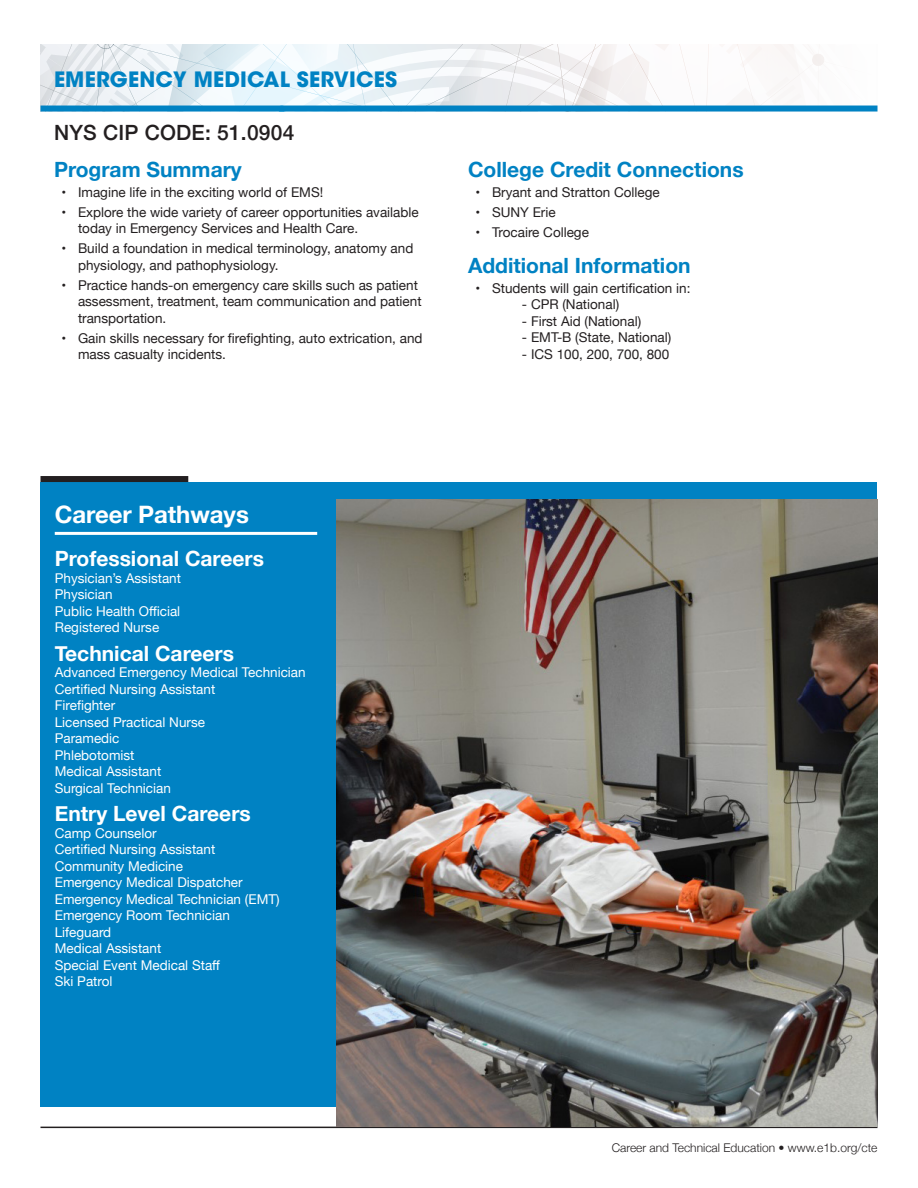
<style>
.page{position:relative;width:918px;height:1188px;background:#fff}
.page>*{position:absolute;margin:0;border:0;box-sizing:border-box;transform-origin:0 0}
.Career_Pathways_head{font:700 24px "Helvetica Neue";letter-spacing:-.005em;color:#fff}
.Summary_and_Credits{font:700 21px "Helvetica Neue";color:#0082c3}
.Career_Headings{font:700 21px "Helvetica Neue";color:#fff}
.Page_Header_5-25{font:700 21px "ITC Avant Garde Std";letter-spacing:.01em;color:#0082c3}
.Program_years_and_lo{font:500 21px "Helvetica Neue";letter-spacing:.01em;color:#231f20}
.t1{font:13.5px/16.5px "Helvetica Neue";color:#231f20}
.Careers_Text{font:13.5px "Helvetica Neue";color:#fff}
.t2{font:300 12px "Helvetica Neue";color:#231f20}
</style>
<div class="page">
<hr style="left:40px;top:1127px;width:838px;height:1px;background:#231f20">
<svg style="left:40px;top:44px;width:835px;height:62px"></svg>
<div style="left:40px;top:106px;width:838px;height:6px;background:#0082c3"></div>
<div style="left:40px;top:482px;width:838px;height:624px;background:#0082c3"></div>
<div style="left:40px;top:476px;width:148px;height:6px;background:#231f20"></div>
<hr style="left:55px;top:532px;width:262px;height:3px;background:#fff">
<img style="left:337px;top:499px;width:541px;height:628px">
<h1 class="Page_Header_5-25" style="left:54px;top:66px;width:345px">EMERGENCY MEDICAL SERVICES</h1>
<p class="Program_years_and_lo" style="left:54px;top:116px;width:242px">NYS CIP CODE: 51.0904</p>
<p class="Summary_and_Credits" style="left:54px;top:153px;width:189px">Program Summary</p>
<p class="t1" style="left:62px;top:185px;width:263px">• Imagine life in the exciting world of EMS!</p>
<p class="t1" style="left:78px;top:205px;width:342px;text-indent:-16px">• Explore the wide variety of career opportunities available today in Emergency Services and Health Care.</p>
<p class="t1" style="left:78px;top:241px;width:337px;text-indent:-16px">• Build a foundation in medical terminology, anatomy and physiology, and pathophysiology.</p>
<p class="t1" style="left:78px;top:278px;width:345px;text-indent:-16px">• Practice hands-on emergency care skills such as patient assessment, treatment, team communication and patient transportation.</p>
<p class="t1" style="left:78px;top:331px;width:346px;text-indent:-16px">• Gain skills necessary for firefighting, auto extrication, and mass casualty incidents.</p>
<p class="Summary_and_Credits" style="left:468px;top:153px;width:277px">College Credit Connections</p>
<p class="t1" style="left:476px;top:185px;width:186px">• Bryant and Stratton College</p>
<p class="t1" style="left:476px;top:205px;width:82px">• SUNY Erie</p>
<p class="t1" style="left:476px;top:225px;width:115px">• Trocaire College</p>
<p class="Summary_and_Credits" style="left:468px;top:249px;width:224px">Additional Information</p>
<p class="t1" style="left:476px;top:281px;width:217px">• Students will gain certification in:</p>
<p class="t1" style="left:522px;top:297px;width:99px">- CPR (National)</p>
<p class="t1" style="left:522px;top:314px;width:121px">- First Aid (National)</p>
<p class="t1" style="left:522px;top:330px;width:151px">- EMT-B (State, National)</p>
<p class="t1" style="left:522px;top:347px;width:149px">- ICS 100, 200, 700, 800</p>
<p class="Career_Pathways_head" style="left:55px;top:495px;width:196px">Career Pathways</p>
<p class="Career_Headings" style="left:55px;top:542px;width:211px">Professional Careers</p>
<p class="Careers_Text" style="left:55px;top:568px;width:128px">Physician’s Assistant</p>
<p class="Careers_Text" style="left:55px;top:585px;width:59px">Physician</p>
<p class="Careers_Text" style="left:55px;top:601px;width:127px">Public Health Official</p>
<p class="Careers_Text" style="left:55px;top:618px;width:106px">Registered Nurse</p>
<p class="Career_Headings" style="left:55px;top:637px;width:181px">Technical Careers</p>
<p class="Careers_Text" style="left:55px;top:663px;width:252px">Advanced Emergency Medical Technician</p>
<p class="Careers_Text" style="left:55px;top:679px;width:162px">Certified Nursing Assistant</p>
<p class="Careers_Text" style="left:55px;top:696px;width:62px">Firefighter</p>
<p class="Careers_Text" style="left:55px;top:712px;width:152px">Licensed Practical Nurse</p>
<p class="Careers_Text" style="left:55px;top:729px;width:66px">Paramedic</p>
<p class="Careers_Text" style="left:55px;top:745px;width:81px">Phlebotomist</p>
<p class="Careers_Text" style="left:55px;top:762px;width:108px">Medical Assistant</p>
<p class="Careers_Text" style="left:55px;top:778px;width:118px">Surgical Technician</p>
<p class="Career_Headings" style="left:55px;top:797px;width:198px">Entry Level Careers</p>
<p class="Careers_Text" style="left:55px;top:823px;width:104px">Camp Counselor</p>
<p class="Careers_Text" style="left:55px;top:840px;width:162px">Certified Nursing Assistant</p>
<p class="Careers_Text" style="left:55px;top:856px;width:130px">Community Medicine</p>
<p class="Careers_Text" style="left:55px;top:873px;width:189px">Emergency Medical Dispatcher</p>
<p class="Careers_Text" style="left:55px;top:889px;width:226px">Emergency Medical Technician (EMT)</p>
<p class="Careers_Text" style="left:55px;top:906px;width:177px">Emergency Room Technician</p>
<p class="Careers_Text" style="left:55px;top:922px;width:58px">Lifeguard</p>
<p class="Careers_Text" style="left:55px;top:939px;width:108px">Medical Assistant</p>
<p class="Careers_Text" style="left:55px;top:955px;width:167px">Special Event Medical Staff</p>
<p class="Careers_Text" style="left:55px;top:972px;width:59px">Ski Patrol</p>
<p class="t2" style="left:612px;top:1138px;width:267px">Career and Technical Education • www.e1b.org/cte</p>
</div>
